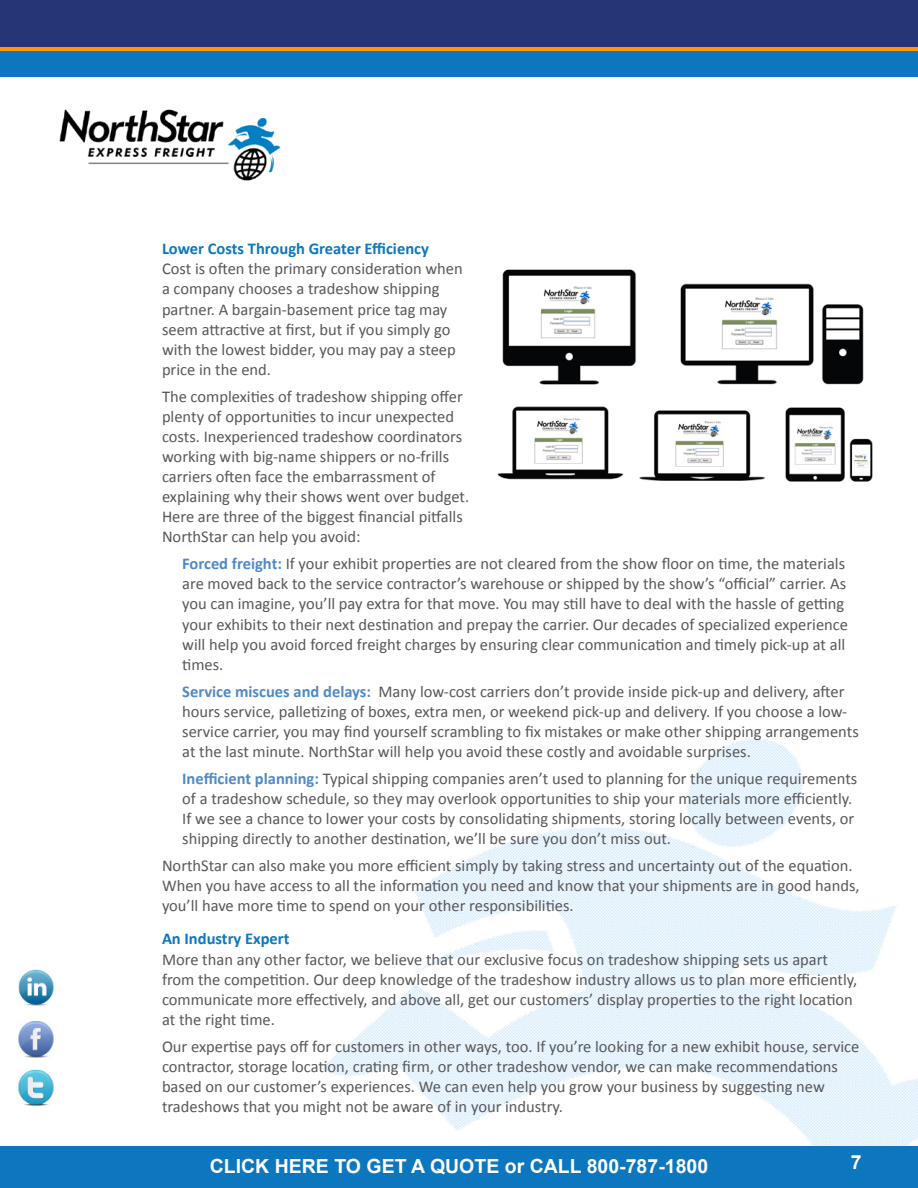
<style>
.page{position:relative;width:918px;height:1188px;background:#fff}
.page>*{position:absolute;margin:0;border:0;box-sizing:border-box;transform-origin:0 0}
.t1{font:700 19.5px "Arial";color:#fff}
.Text{font:16.5px/20.1px "Calibri";color:#57585a}
.Subhead{font:700 16.5px "Calibri";color:#0c77be}
.s1{font-weight:700;color:#5089c7}
</style>
<div class="page">
<svg style="left:0;top:46px;width:918px;height:6px;background:#b28233"></svg>
<div style="left:0;top:52px;width:918px;height:25px;background:#0c77be"></div>
<div style="left:0;top:0;width:918px;height:46px;background:#253576"></div>
<img style="left:300px;top:739px;width:618px;height:408px">
<div style="left:0;top:1147px;width:918px;height:41px;background:#0c77be"></div>
<img style="left:59px;top:109px;width:222px;height:72px">
<img style="left:18px;top:1021px;width:36px;height:37px">
<img style="left:18px;top:969px;width:36px;height:37px">
<img style="left:18px;top:1069px;width:36px;height:37px">
<img style="left:497px;top:269px;width:376px;height:213px">
<img style="left:538px;top:283px;width:61px;height:59px">
<img style="left:719px;top:294px;width:62px;height:59px">
<img style="left:533px;top:415px;width:53px;height:52px">
<img style="left:673px;top:418px;width:54px;height:52px">
<img style="left:793px;top:424px;width:45px;height:43px">
<img style="left:854px;top:454px;width:14px;height:14px">
<p class="Subhead" style="left:162px;top:238px;width:268px">Lower Costs Through Greater Efficiency</p>
<p class="Text" style="left:162px;top:259px;width:302px">Cost is often the primary consideration when a company chooses a tradeshow shipping partner. A bargain-basement price tag may seem attractive at first, but if you simply go with the lowest bidder, you may pay a steep price in the end.</p>
<p class="Text" style="left:162px;top:386px;width:309px">The complexities of tradeshow shipping offer plenty of opportunities to incur unexpected costs. Inexperienced tradeshow coordinators working with big-name shippers or no-frills carriers often face the embarrassment of explaining why their shows went over budget.<br>Here are three of the biggest financial pitfalls NorthStar can help you avoid:</p>
<p class="Text" style="left:182px;top:554px;width:667px"><span class="s1">Forced freight:</span> If your exhibit properties are not cleared from the show floor on time, the materials are moved back to the service contractor’s warehouse or shipped by the show’s “official” carrier. As you can imagine, you’ll pay extra for that move. You may still have to deal with the hassle of getting your exhibits to their next destination and prepay the carrier. Our decades of specialized experience will help you avoid forced freight charges by ensuring clear communication and timely pick-up at all times.</p>
<p class="Text" style="left:182px;top:681px;width:678px"><span class="s1">Service miscues and delays:</span> Many low-cost carriers don’t provide inside pick-up and delivery, after hours service, palletizing of boxes, extra men, or weekend pick-up and delivery. If you choose a low&shy;service carrier, you may find yourself scrambling to fix mistakes or make other shipping arrangements at the last minute. NorthStar will help you avoid these costly and avoidable surprises.</p>
<p class="Text" style="left:182px;top:768px;width:677px"><span class="s1">Inefficient planning:</span> Typical shipping companies aren’t used to planning for the unique requirements of a tradeshow schedule, so they may overlook opportunities to ship your materials more efficiently.<br>If we see a chance to lower your costs by consolidating shipments, storing locally between events, or shipping directly to another destination, we’ll be sure you don’t miss out.</p>
<p class="Text" style="left:162px;top:855px;width:699px">NorthStar can also make you more efficient simply by taking stress and uncertainty out of the equation.<br>When you have access to all the information you need and know that your shipments are in good hands, you’ll have more time to spend on your other responsibilities.</p>
<p class="Subhead" style="left:162px;top:928px;width:129px">An Industry Expert</p>
<p class="Text" style="left:162px;top:949px;width:697px">More than any other factor, we believe that our exclusive focus on tradeshow shipping sets us apart from the competition. Our deep knowledge of the tradeshow industry allows us to plan more efficiently, communicate more effectively, and above all, get our customers’ display properties to the right location at the right time.</p>
<p class="Text" style="left:162px;top:1036px;width:699px">Our expertise pays off for customers in other ways, too. If you’re looking for a new exhibit house, service contractor, storage location, crating firm, or other tradeshow vendor, we can make recommendations based on our customer’s experiences. We can even help you grow your business by suggesting new tradeshows that you might not be aware of in your industry.</p>
<p class="t1" style="left:210px;top:1153px;width:500px">CLICK HERE TO GET A QUOTE or CALL 800-787-1800</p>
<p class="t1" style="left:851px;top:1149px;width:12px">7</p>
</div>
